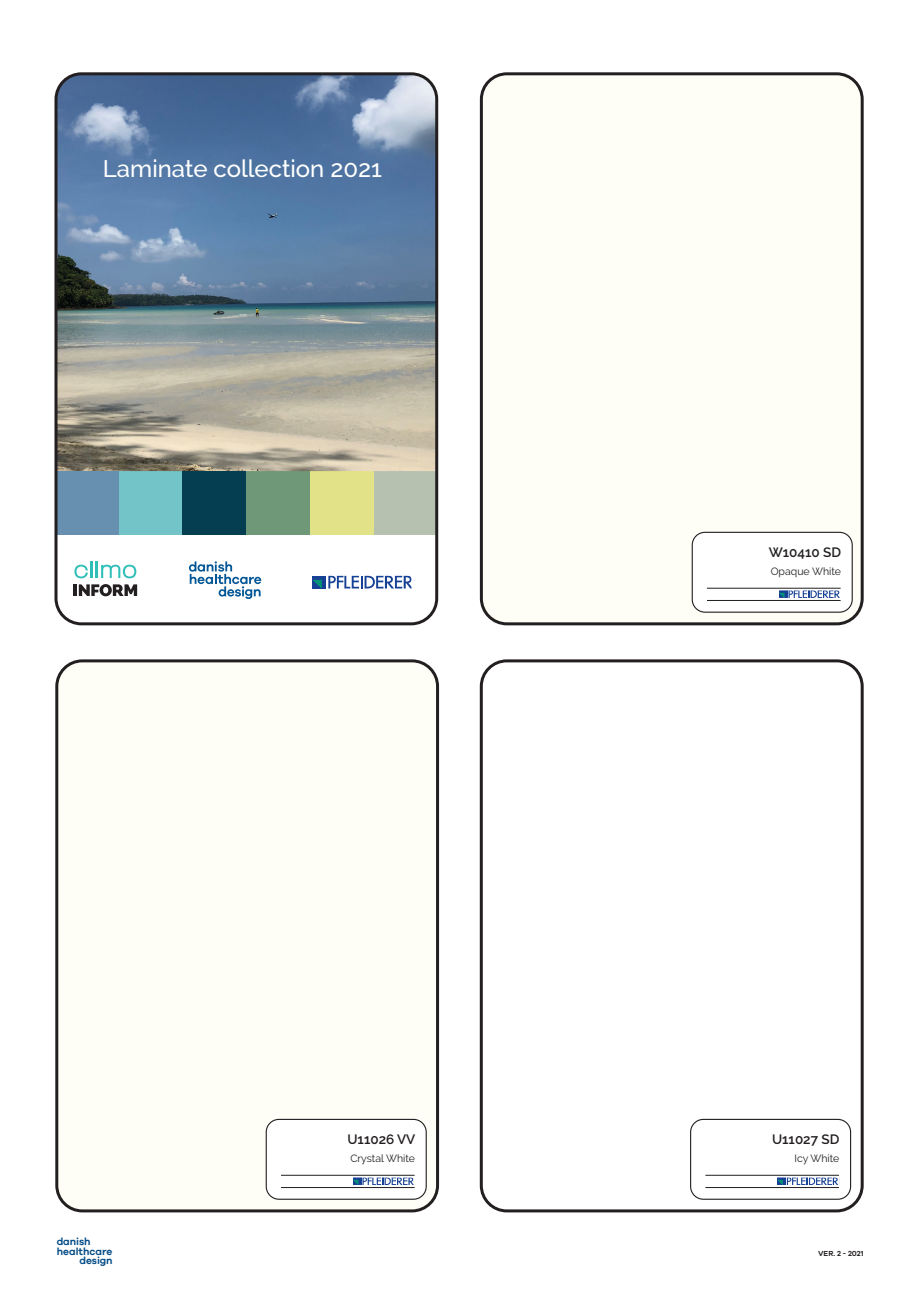
<style>
.page{position:relative;width:919px;height:1289px;background:#fff}
.page>*{position:absolute;margin:0;border:0;box-sizing:border-box;transform-origin:0 0}
.t1{font:500 24px "Raleway";color:#fff}
.t2{font:600 13.5px "Raleway";color:#231f20}
.t3{font:10.5px "Raleway";color:#231f20}
.t4{font:600 10.35px "Galano Grotesque";letter-spacing:-.01em;color:#054d87}
.t5{font:600 7.5px "Galano Grotesque";color:#231f20}
</style>
<div class="page">
<div style="left:481px;top:74px;width:381px;height:550px;background:#fefef6;border-radius:26px"></div>
<div style="left:480px;top:72px;width:383px;height:553px;border:3px solid #231f20;border-radius:26px"></div>
<div style="left:692px;top:532px;width:160px;height:80px;background:#fff;border-radius:13px"></div>
<div style="left:691px;top:531px;width:161px;height:81px;border:1px solid #231f20;border-radius:13px"></div>
<svg style="left:779px;top:592px;width:59px;height:4px"></svg>
<div style="left:776px;top:589px;width:65px;height:10px;border:2px solid #fff"></div>
<hr style="left:707px;top:600px;width:133px;height:1px;background:#231f20">
<hr style="left:707px;top:588px;width:133px;height:1px;background:#231f20">
<div style="left:246px;top:471px;width:64px;height:64px;background:#6f9878"></div>
<svg style="left:189px;top:561px;width:72px;height:38px"></svg>
<div style="left:374px;top:471px;width:62px;height:64px;background:#b6c1b0"></div>
<div style="left:310px;top:471px;width:64px;height:64px;background:#e2e288"></div>
<svg style="left:74px;top:584px;width:63px;height:12px"></svg>
<svg style="left:74px;top:562px;width:62px;height:16px"></svg>
<div style="left:313px;top:575px;width:13px;height:13px;background:#164194"></div>
<svg style="left:313px;top:580px;width:9px;height:8px"></svg>
<svg style="left:328px;top:577px;width:82px;height:11px"></svg>
<div style="left:309px;top:574px;width:104px;height:17px;border:2px solid #fff"></div>
<div style="left:119px;top:471px;width:63px;height:64px;background:#73c4c8"></div>
<img style="left:58px;top:76px;width:376px;height:395px">
<div style="left:56px;top:471px;width:63px;height:64px;background:#6790b0"></div>
<div style="left:182px;top:471px;width:64px;height:64px;background:#053e51"></div>
<div style="left:54px;top:72px;width:384px;height:553px;border:3px solid #231f20;border-radius:26px"></div>
<div style="left:57px;top:661px;width:380px;height:549px;background:#fefef6;border-radius:26px"></div>
<div style="left:55px;top:659px;width:384px;height:553px;border:3px solid #231f20;border-radius:26px"></div>
<div style="left:266px;top:1119px;width:160px;height:80px;background:#fff;border-radius:13px"></div>
<div style="left:266px;top:1118px;width:161px;height:81px;border:1px solid #231f20;border-radius:13px"></div>
<svg style="left:353px;top:1178px;width:59px;height:5px"></svg>
<div style="left:350px;top:1175px;width:65px;height:11px;border:2px solid #fff"></div>
<hr style="left:281px;top:1187px;width:133px;height:1px;background:#231f20">
<hr style="left:281px;top:1174px;width:133px;height:1px;background:#231f20">
<div style="left:480px;top:659px;width:383px;height:553px;border:3px solid #231f20;border-radius:26px"></div>
<div style="left:690px;top:1118px;width:161px;height:81px;border:1px solid #231f20;border-radius:13px"></div>
<svg style="left:778px;top:1178px;width:58px;height:5px"></svg>
<div style="left:775px;top:1175px;width:64px;height:11px;border:2px solid #fff"></div>
<hr style="left:705px;top:1187px;width:133px;height:1px;background:#231f20">
<hr style="left:705px;top:1174px;width:133px;height:1px;background:#231f20">
<h1 class="t1" style="left:103px;top:154px;width:281px">Laminate collection 2021</h1>
<p class="t4" style="left:57px;top:1235px;width:35px">danish</p>
<p class="t4" style="left:57px;top:1244px;width:57px">healthcare</p>
<p class="t4" style="left:80px;top:1254px;width:35px">design</p>
<p class="t2" style="left:347px;top:1130px;width:69px">U11026 VV</p>
<p class="t3" style="left:350px;top:1152px;width:66px">Crystal White</p>
<p class="t2" style="left:768px;top:544px;width:74px">W10410 SD</p>
<p class="t3" style="left:770px;top:565px;width:72px">Opaque White</p>
<p class="t2" style="left:772px;top:1130px;width:69px">U11027 SD</p>
<p class="t3" style="left:794px;top:1152px;width:46px">Icy White</p>
<p class="t5" style="left:818px;top:1248px;width:47px">VER. 2 - 2021</p>
</div>
